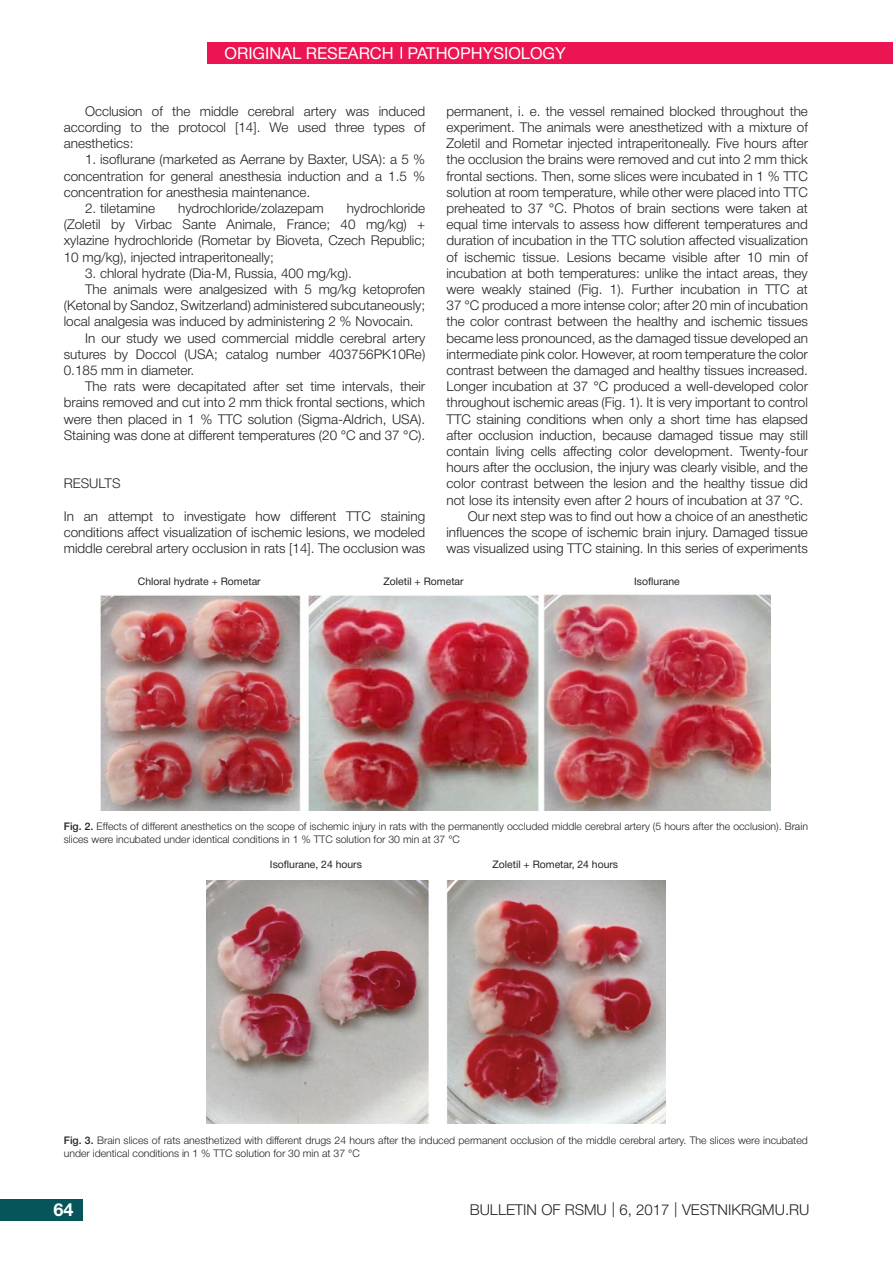
<style>
.page{position:relative;width:893px;height:1263px;background:#fff}
.page>*{position:absolute;margin:0;border:0;box-sizing:border-box;transform-origin:0 0}
.t1{font:700 18px "Helvetica Neue Cyr";color:#fff}
.t2{font:16.5px "Helvetica Neue Cyr";color:#fff}
.t3{font:300 15px "Helvetica Neue Cyr";color:#231f20}
.t4{font:300 13.5px/16.2px "Helvetica Neue Cyr";color:#231f20;text-align:justify}
.t5{font:300 10.5px/12.6px "Helvetica Neue Cyr";color:#231f20}
.t6{font:10.35px "Helvetica Neue Cyr";color:#231f20}
.s1{font-weight:500}
</style>
<div class="page">
<div style="left:0;top:1199px;width:83px;height:21px;background:#06555a"></div>
<div style="left:207px;top:43px;width:686px;height:21px;background:#ec1553"></div>
<svg style="left:401px;top:47px;width:1px;height:12px"></svg>
<img style="left:101px;top:595px;width:670px;height:215px">
<img style="left:207px;top:881px;width:458px;height:243px">
<p class="t2" style="left:225px;top:44px;width:343px">ORIGINAL RESEARCH PATHOPHYSIOLOGY</p>
<p class="t4" style="left:64px;top:103px;width:363px;text-indent:21px">Occlusion of the middle cerebral artery was induced according to the protocol [14]. We used three types of anesthetics:</p>
<p class="t4" style="left:64px;top:152px;width:363px;text-indent:21px">1. isoflurane (marketed as Aerrane by Baxter, USA): a 5 % concentration for general anesthesia induction and a 1.5 % concentration for anesthesia maintenance.</p>
<p class="t4" style="left:85px;top:200px;width:72px">2. tiletamine</p>
<p class="t4" style="left:178px;top:200px;width:147px">hydrochloride/zolazepam</p>
<p class="t4" style="left:64px;top:200px;width:363px;text-indent:283px">hydrochloride (Zoletil by Virbac Sante Animale, France; 40 mg/kg) + xylazine hydrochloride (Rometar by Bioveta, Czech Republic; 10 mg/kg), injected intraperitoneally;</p>
<p class="t4" style="left:85px;top:265px;width:268px">3. chloral hydrate (Dia-M, Russia, 400 mg/kg).</p>
<p class="t4" style="left:85px;top:281px;width:342px">The animals were analgesized with 5 mg/kg ketoprofen</p>
<p class="t4" style="left:64px;top:297px;width:363px">(Ketonal by Sandoz, Switzerland) administered subcutaneously;</p>
<p class="t4" style="left:64px;top:314px;width:351px">local analgesia was induced by administering 2 % Novocain.</p>
<p class="t4" style="left:85px;top:330px;width:342px">In our study we used commercial middle cerebral artery</p>
<p class="t4" style="left:64px;top:346px;width:363px">sutures by Doccol (USA; catalog number 403756PK10Re)</p>
<p class="t4" style="left:64px;top:362px;width:132px">0.185 mm in diameter.</p>
<p class="t4" style="left:85px;top:378px;width:342px">The rats were decapitated after set time intervals, their</p>
<p class="t4" style="left:64px;top:395px;width:363px">brains removed and cut into 2 mm thick frontal sections, which</p>
<p class="t4" style="left:64px;top:411px;width:363px">were then placed in 1 % TTC solution (Sigma-Aldrich, USA).</p>
<p class="t4" style="left:64px;top:427px;width:363px">Staining was done at different temperatures (20 °С and 37 °С).</p>
<p class="t4" style="left:64px;top:476px;width:58px">RESULTS</p>
<p class="t4" style="left:64px;top:508px;width:363px">In an attempt to investigate how different TTC staining conditions affect visualization of ischemic lesions, we modeled middle cerebral artery occlusion in rats [14]. The occlusion was</p>
<p class="t4" style="left:446px;top:103px;width:363px">permanent, i. e. the vessel remained blocked throughout the</p>
<p class="t4" style="left:446px;top:119px;width:363px">experiment. The animals were anesthetized with a mixture of</p>
<p class="t4" style="left:446px;top:135px;width:363px">Zoletil and Rometar injected intraperitoneally. Five hours after</p>
<p class="t4" style="left:446px;top:152px;width:363px">the occlusion the brains were removed and cut into 2 mm thick</p>
<p class="t4" style="left:446px;top:168px;width:363px">frontal sections. Then, some slices were incubated in 1 % TTC</p>
<p class="t4" style="left:446px;top:184px;width:363px">solution at room temperature, while other were placed into TTC</p>
<p class="t4" style="left:446px;top:200px;width:363px">preheated to 37 °С. Photos of brain sections were taken at</p>
<p class="t4" style="left:446px;top:216px;width:363px">equal time intervals to assess how different temperatures and</p>
<p class="t4" style="left:446px;top:233px;width:363px">duration of incubation in the TTC solution affected visualization</p>
<p class="t4" style="left:446px;top:249px;width:363px">of ischemic tissue. Lesions became visible after 10 min of</p>
<p class="t4" style="left:446px;top:265px;width:363px">incubation at both temperatures: unlike the intact areas, they</p>
<p class="t4" style="left:446px;top:281px;width:363px">were weakly stained (Fig. 1). Further incubation in TTC at</p>
<p class="t4" style="left:446px;top:297px;width:363px">37 °С produced a more intense color; after 20 min of incubation</p>
<p class="t4" style="left:446px;top:314px;width:363px">the color contrast between the healthy and ischemic tissues</p>
<p class="t4" style="left:446px;top:330px;width:363px">became less pronounced, as the damaged tissue developed an</p>
<p class="t4" style="left:446px;top:346px;width:363px">intermediate pink color. However, at room temperature the color</p>
<p class="t4" style="left:446px;top:362px;width:363px">contrast between the damaged and healthy tissues increased.</p>
<p class="t4" style="left:446px;top:378px;width:363px">Longer incubation at 37 °С produced a well-developed color</p>
<p class="t4" style="left:446px;top:395px;width:363px">throughout ischemic areas (Fig. 1). It is very important to control</p>
<p class="t4" style="left:446px;top:411px;width:363px">TTC staining conditions when only a short time has elapsed</p>
<p class="t4" style="left:446px;top:427px;width:363px">after occlusion induction, because damaged tissue may still</p>
<p class="t4" style="left:446px;top:443px;width:363px">contain living cells affecting color development. Twenty-four</p>
<p class="t4" style="left:446px;top:459px;width:363px">hours after the occlusion, the injury was clearly visible, and the</p>
<p class="t4" style="left:446px;top:476px;width:363px">color contrast between the lesion and the healthy tissue did</p>
<p class="t4" style="left:446px;top:492px;width:358px">not lose its intensity even after 2 hours of incubation at 37 °С.</p>
<p class="t4" style="left:468px;top:508px;width:342px">Our next step was to find out how a choice of an anesthetic</p>
<p class="t4" style="left:446px;top:524px;width:363px">influences the scope of ischemic brain injury. Damaged tissue</p>
<p class="t4" style="left:446px;top:540px;width:363px">was visualized using TTC staining. In this series of experiments</p>
<p class="t6" style="left:138px;top:576px;width:124px">Chloral hydrate + Rometar</p>
<p class="t6" style="left:384px;top:576px;width:82px">Zoletil + Rometar</p>
<p class="t6" style="left:634px;top:576px;width:47px">Isoflurane</p>
<p class="t5" style="left:64px;top:820px;width:746px"><span class="s1">Fig. 2.</span> Effects of different anesthetics on the scope of ischemic injury in rats with the permanently occluded middle cerebral artery (5 hours after the occlusion). Brain slices were incubated under identical conditions in 1 % TTC solution for 30 min at 37 °С</p>
<p class="t6" style="left:270px;top:858px;width:93px">Isoflurane, 24 hours</p>
<p class="t6" style="left:493px;top:858px;width:127px">Zoletil + Rometar, 24 hours</p>
<p class="t5" style="left:64px;top:1134px;width:746px"><span class="s1">Fig. 3.</span> Brain slices of rats anesthetized with different drugs 24 hours after the induced permanent occlusion of the middle cerebral artery. The slices were incubated under identical conditions in 1 % TTC solution for 30 min at 37 °С</p>
<p class="t3" style="left:612px;top:1201px;width:5px">|</p>
<p class="t3" style="left:674px;top:1201px;width:5px">|</p>
<h1 class="t1" style="left:53px;top:1200px;width:22px">64</h1>
<p class="t3" style="left:470px;top:1202px;width:341px">BULLETIN OF RSMU 6, 2017 VESTNIKRGMU.RU</p>
</div>
